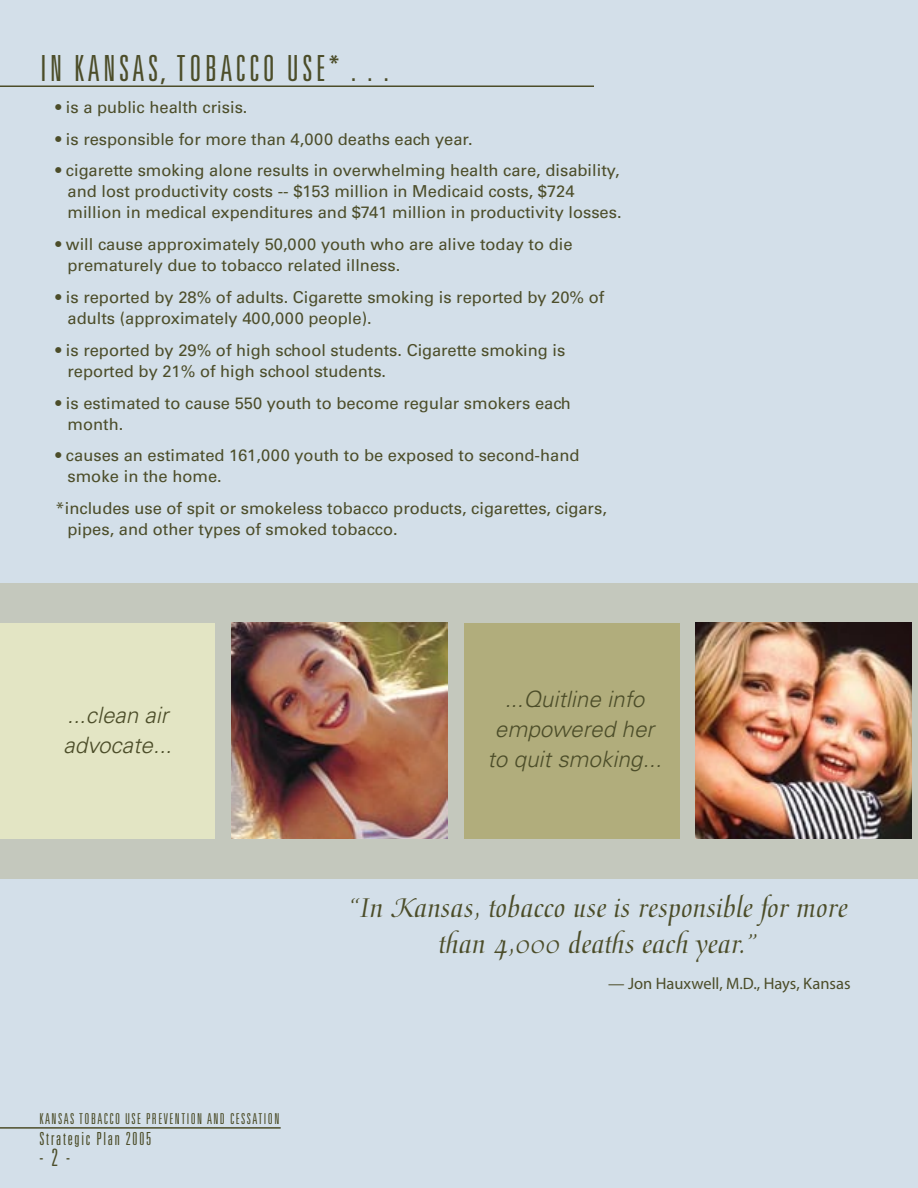
<style>
.page{position:relative;width:918px;height:1188px;background:#d3dfe9}
.page>*{position:absolute;margin:0;border:0;box-sizing:border-box;transform-origin:0 0}
.t1{font:300 ultra-condensed 36px "Univers";letter-spacing:.1em;color:#4c4d29}
.t2{font:30px/36px "Medici Script";color:#4c4d29;text-align:center}
.t3{font:300 ultra-condensed 24px "Univers";color:#4c4d29}
.t4{font:italic 300 22.5px/30px "Univers";color:#4c4d29}
.t5{font:300 ultra-condensed 18px "Univers";letter-spacing:.1em;color:#4c4d29}
.t6{font:16.5px/21px "Univers";color:#4c4d29}
.t7{font:16.5px "Myriad Pro";color:#4c4d29}
.t8{font:300 ultra-condensed 15px "Univers";letter-spacing:.1em;color:#4c4d29}
</style>
<div class="page">
<hr style="left:0;top:86px;width:594px;height:1px;background:#4c4d29">
<div style="left:0;top:583px;width:918px;height:296px;background:#c4c8bd"></div>
<div style="left:0;top:623px;width:215px;height:216px;background:#e3e5c4"></div>
<img style="left:231px;top:623px;width:216px;height:216px">
<div style="left:464px;top:623px;width:216px;height:216px;background:#b1ad7c"></div>
<img style="left:696px;top:623px;width:216px;height:216px">
<hr style="left:0;top:1127px;width:281px;height:2px;background:#4c4d29">
<h1 class="t1" style="left:40px;top:50px;width:350px">IN KANSAS, TOBACCO USE* . . .</h1>
<p class="t6" style="left:56px;top:97px;width:193px">• is a public health crisis.</p>
<p class="t6" style="left:56px;top:128px;width:419px">• is responsible for more than 4,000 deaths each year.</p>
<p class="t6" style="left:68px;top:160px;width:556px;text-indent:-12px">• cigarette smoking alone results in overwhelming health care, disability, and lost productivity costs -- $153 million in Medicaid costs, $724 million in medical expenditures and $741 million in productivity losses.</p>
<p class="t6" style="left:68px;top:234px;width:507px;text-indent:-12px">• will cause approximately 50,000 youth who are alive today to die prematurely due to tobacco related illness.</p>
<p class="t6" style="left:68px;top:287px;width:538px;text-indent:-12px">• is reported by 28% of adults. Cigarette smoking is reported by 20% of adults (approximately 400,000 people).</p>
<p class="t6" style="left:68px;top:340px;width:499px;text-indent:-12px">• is reported by 29% of high school students. Cigarette smoking is reported by 21% of high school students.</p>
<p class="t6" style="left:68px;top:392px;width:505px;text-indent:-12px">• is estimated to cause 550 youth to become regular smokers each month.</p>
<p class="t6" style="left:68px;top:445px;width:514px;text-indent:-12px">• causes an estimated 161,000 youth to be exposed to second-hand smoke in the home.</p>
<p class="t6" style="left:68px;top:498px;width:541px;text-indent:-12px">*includes use of spit or smokeless tobacco products, cigarettes, cigars, pipes, and other types of smoked tobacco.</p>
<h3 class="t4" style="left:64px;top:700px;width:110px">...clean air advocate...</h3>
<p class="t8" style="left:39px;top:1111px;width:241px">KANSAS TOBACCO USE PREVENTION AND CESSATION</p>
<p class="t5" style="left:39px;top:1129px;width:113px">Strategic Plan 2005</p>
<h3 class="t3" style="left:39px;top:1145px;width:32px">- 2 -</h3>
<h3 class="t4" style="left:487px;top:685px;width:176px;text-align:center">...Quitline info empowered her to quit smoking...</h3>
<h2 class="t2" style="left:348px;top:891px;width:501px">“In Kansas, tobacco use is responsible for more than 4,000 deaths each year.”</h2>
<p class="t7" style="left:608px;top:975px;width:244px">— Jon Hauxwell, M.D., Hays, Kansas</p>
</div>
